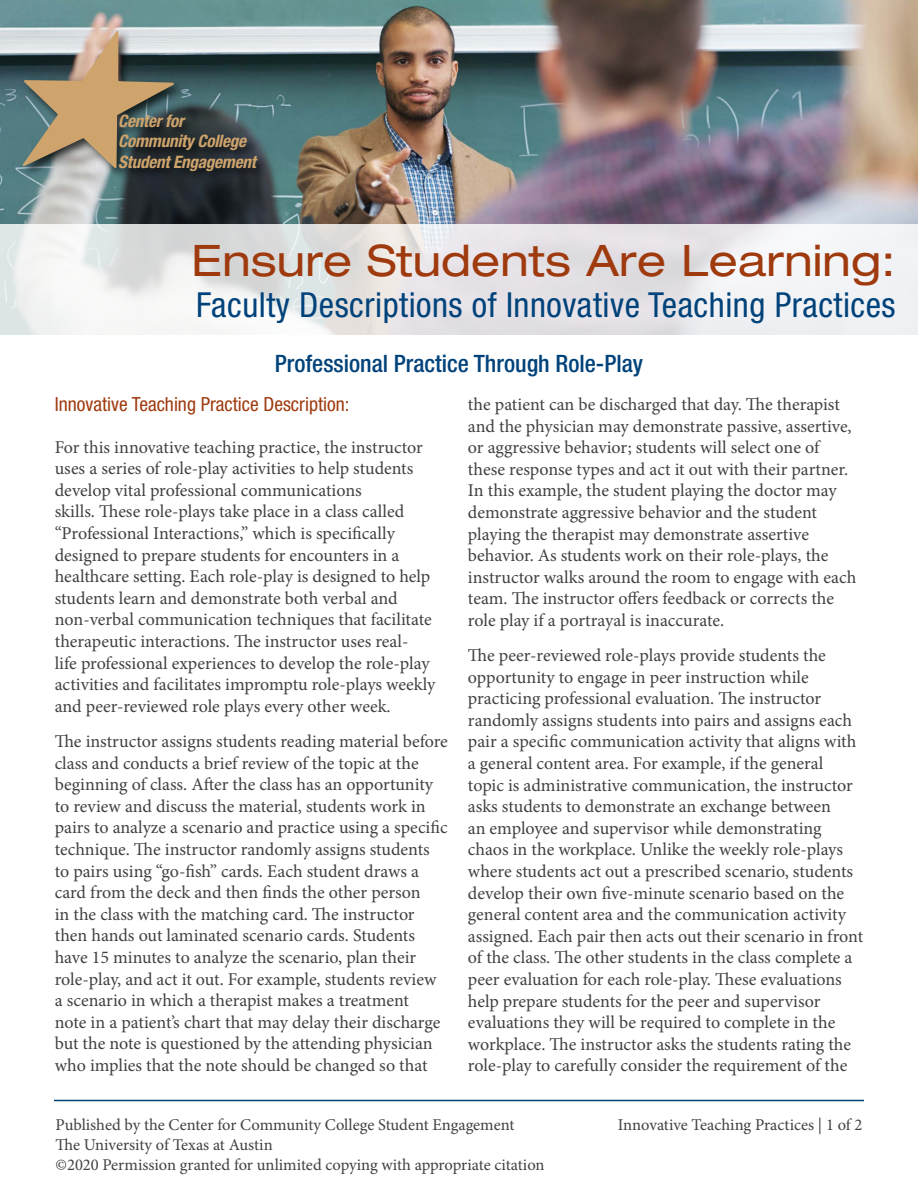
<style>
.page{position:relative;width:918px;height:1188px;background:#fff}
.page>*{position:absolute;margin:0;border:0;box-sizing:border-box;transform-origin:0 0}
.t1{font:expanded 43.5px "Helvetica Neue LT Std";letter-spacing:.005em;color:#9f3a0e}
.t2{font:condensed 34.5px "Helvetica Neue LT Std";letter-spacing:.015em;color:#00427a}
.t3{font:500 condensed 24px "Helvetica Neue LT Std";color:#00427a}
.t4{font:condensed 19.5px "Helvetica Neue LT Std";color:#9f3a0e}
.t5{font:18px/21.6px "Minion Pro";color:#414042}
.t6{font:italic 700 condensed 17.1px/20.5px "Helvetica Neue LT Std";letter-spacing:-.015em;color:#cfa46c}
.t7{font:16.5px/19.8px "Minion Pro";color:#414042}
</style>
<div class="page">
<hr style="left:54px;top:1100px;width:810px;height:1px;background:#00427a">
<img style="left:0;top:0;width:918px;height:224px">
<svg style="left:0;top:224px;width:918px;height:111px"></svg>
<div style="left:20px;top:28px;width:250px;height:155px;background:#000;opacity:.75"></div>
<svg style="left:22px;top:31px;width:152px;height:138px;background:#8c8573"></svg>
<p class="t6" style="left:118px;top:110px;width:139px">Center for<br>Community College<br>Student Engagement</p>
<h1 class="t1" style="left:192px;top:234px;width:706px">Ensure Students Are Learning:</h1>
<h2 class="t2" style="left:196px;top:285px;width:701px">Faculty Descriptions of Innovative Teaching Practices</h2>
<h3 class="t3" style="left:275px;top:350px;width:370px">Professional Practice Through Role-Play</h3>
<p class="t4" style="left:55px;top:393px;width:296px">Innovative Teaching Practice Description:</p>
<p class="t5" style="left:55px;top:436px;width:382px">For this innovative teaching practice, the instructor uses a series of role-play activities to help students develop vital professional communications<br>skills. These role-plays take place in a class called “Professional Interactions,” which is specifically designed to prepare students for encounters in a healthcare setting. Each role-play is designed to help students learn and demonstrate both verbal and non-verbal communication techniques that facilitate therapeutic interactions. The instructor uses real-<br>life professional experiences to develop the role-play activities and facilitates impromptu role-plays weekly and peer-reviewed role plays every other week.</p>
<p class="t5" style="left:55px;top:730px;width:395px">The instructor assigns students reading material before class and conducts a brief review of the topic at the beginning of class. After the class has an opportunity to review and discuss the material, students work in pairs to analyze a scenario and practice using a specific technique. The instructor randomly assigns students to pairs using “go-fish” cards. Each student draws a card from the deck and then finds the other person<br>in the class with the matching card. The instructor then hands out laminated scenario cards. Students have 15 minutes to analyze the scenario, plan their role-play, and act it out. For example, students review a scenario in which a therapist makes a treatment<br>note in a patient’s chart that may delay their discharge but the note is questioned by the attending physician who implies that the note should be changed so that</p>
<p class="t5" style="left:468px;top:393px;width:390px">the patient can be discharged that day. The therapist and the physician may demonstrate passive, assertive, or aggressive behavior; students will select one of these response types and act it out with their partner.<br>In this example, the student playing the doctor may demonstrate aggressive behavior and the student playing the therapist may demonstrate assertive behavior. As students work on their role-plays, the instructor walks around the room to engage with each team. The instructor offers feedback or corrects the role play if a portrayal is inaccurate.</p>
<p class="t5" style="left:468px;top:645px;width:397px">The peer-reviewed role-plays provide students the opportunity to engage in peer instruction while practicing professional evaluation. The instructor randomly assigns students into pairs and assigns each pair a specific communication activity that aligns with a general content area. For example, if the general topic is administrative communication, the instructor asks students to demonstrate an exchange between<br>an employee and supervisor while demonstrating chaos in the workplace. Unlike the weekly role-plays where students act out a prescribed scenario, students develop their own five-minute scenario based on the general content area and the communication activity assigned. Each pair then acts out their scenario in front of the class. The other students in the class complete a peer evaluation for each role-play. These evaluations help prepare students for the peer and supervisor evaluations they will be required to complete in the workplace. The instructor asks the students rating the role-play to carefully consider the requirement of the</p>
<p class="t7" style="left:56px;top:1115px;width:460px">Published by the Center for Community College Student Engagement</p>
<p class="t7" style="left:618px;top:1115px;width:246px">Innovative Teaching Practices | 1 of 2</p>
<p class="t7" style="left:56px;top:1135px;width:491px">The University of Texas at Austin<br>©2020 Permission granted for unlimited copying with appropriate citation</p>
</div>
